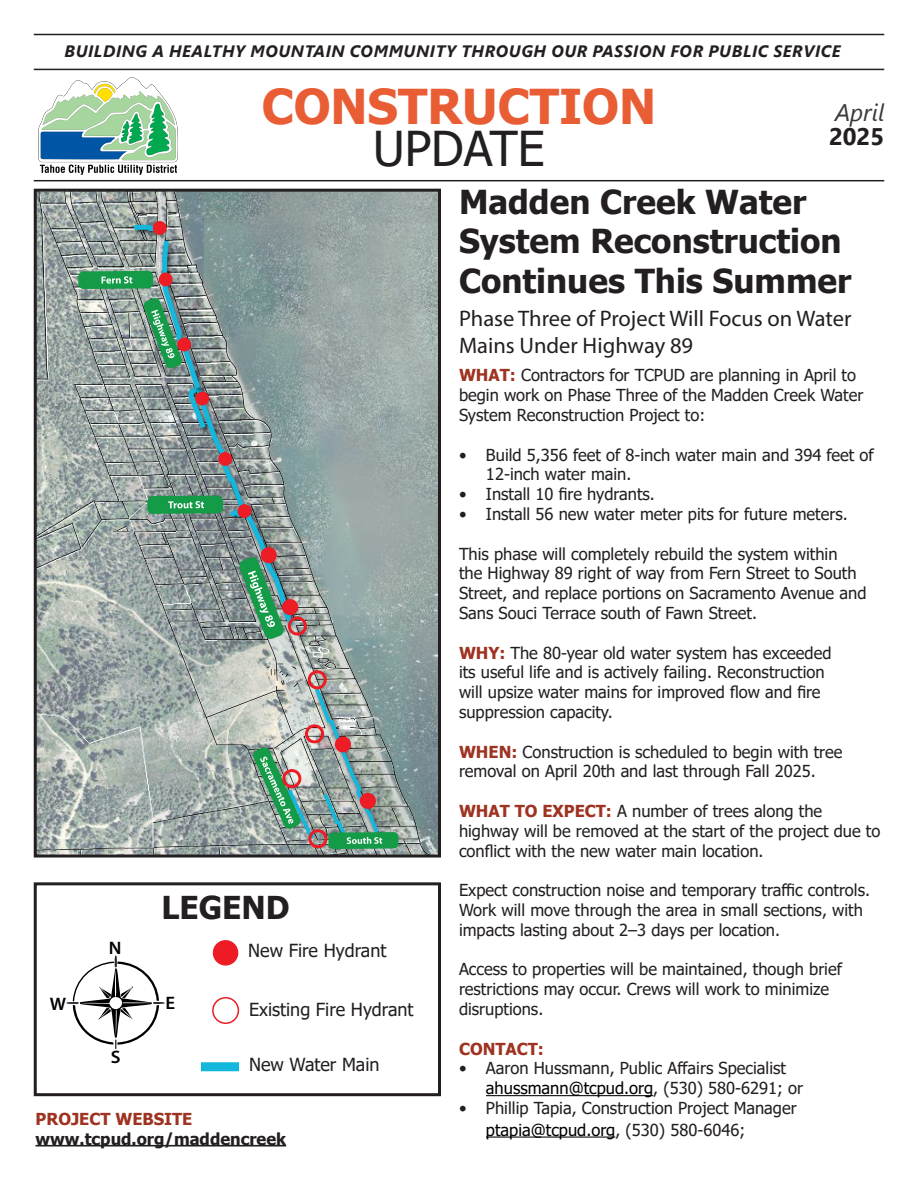
<style>
.page{position:relative;width:918px;height:1188px;background:#fff}
.page>*{position:absolute;margin:0;border:0;box-sizing:border-box;transform-origin:0 0}
.t1{font:700 48px/42px "Tahoma";color:#e95d35;text-align:center}
.t2{font:700 33px/39.6px "Tahoma";color:#231f20}
.t3{font:700 31.5px "Tahoma";color:#231f20}
.t4{font:italic 24px/24px "Segoe UI";color:#383938}
.t5{font:22.5px/27px "Myriad Pro";color:#231f20}
.t6{font:600 18.15px "Myriad Pro";color:#000;scale:1.04 1}
.t7{font:18px "Tahoma";color:#231f20}
.t8{font:16.5px/19.8px "Tahoma";color:#231f20}
.t9{font:italic 700 16.5px "Segoe UI";letter-spacing:.035em;color:#231f20}
.t10{font:700 16.5px/19.8px "Tahoma";color:#231f20}
.t11{font:700 16.5px "Tahoma";color:#9e3321}
.s1{font-weight:400;color:#231f20}
.s2{font-weight:700;font-style:normal;color:#231f20}
.s3{color:#9e3321}
.s4{font-weight:700;color:#9e3321}
.s5{color:#000}
</style>
<div class="page">
<img style="left:38px;top:77px;width:140px;height:98px">
<hr style="left:34px;top:69px;width:850px;height:1px;background:#231f20">
<hr style="left:34px;top:34px;width:850px;height:1px;background:#231f20">
<hr style="left:34px;top:180px;width:850px;height:1px;background:#231f20">
<hr style="left:486px;top:1095px;width:167px;height:1px;background:#000">
<hr style="left:486px;top:1137px;width:129px;height:1px;background:#000">
<div style="left:34px;top:882px;width:407px;height:214px;border:3px solid #231f20"></div>
<img style="left:38px;top:193px;width:399px;height:661px">
<div style="left:34px;top:189px;width:407px;height:669px;border:3px solid #231f20"></div>
<svg style="left:67px;top:956px;width:98px;height:93px"></svg>
<div style="left:213px;top:940px;width:25px;height:26px;background:#ed1c24;border-radius:50%"></div>
<div style="left:212px;top:997px;width:27px;height:27px;border:2px solid #ed1c24;border-radius:50%"></div>
<div style="left:201px;top:1062px;width:38px;height:9px;background:#14b7dc"></div>
<hr style="left:36px;top:1145px;width:250px;height:2px;background:#231f20">
<p class="t9" style="left:65px;top:36px;width:778px">BUILDING A HEALTHY MOUNTAIN COMMUNITY THROUGH OUR PASSION FOR PUBLIC SERVICE</p>
<p class="t1" style="left:262px;top:87px;width:396px">CONSTRUCTION<br><span class="s1">UPDATE</span></p>
<p class="t4" style="left:829px;top:97px;width:57px">April<br><span class="s2">2025</span></p>
<p class="t6" style="left:50px;top:992px;width:17px">W</p>
<p class="t6" style="left:109px;top:936px;width:14px">N</p>
<p class="t6" style="left:111px;top:1046px;width:11px">S</p>
<p class="t3" style="left:161px;top:886px;width:130px">LEGEND</p>
<p class="t6" style="left:165px;top:991px;width:11px">E</p>
<p class="t7" style="left:248px;top:938px;width:140px">New Fire Hydrant</p>
<p class="t7" style="left:249px;top:998px;width:166px">Existing Fire Hydrant</p>
<p class="t7" style="left:249px;top:1052px;width:132px">New Water Main</p>
<p class="t10" style="left:36px;top:1110px;width:252px"><span class="s3">PROJECT WEBSITE </span>www.tcpud.org/maddencreek</p>
<p class="t2" style="left:459px;top:183px;width:394px">Madden Creek Water<br>System Reconstruction<br>Continues This Summer</p>
<p class="t5" style="left:459px;top:305px;width:394px">Phase Three of Project Will Focus on Water<br>Mains Under Highway 89</p>
<p class="t8" style="left:459px;top:367px;width:406px"><span class="s4">WHAT:</span> Contractors for TCPUD are planning in April to begin work on Phase Three of the Madden Creek Water<br>System Reconstruction Project to:</p>
<p class="t8" style="left:486px;top:446px;width:389px;text-indent:-27px">• Build 5,356 feet of 8-inch water main and 394 feet of<br>12-inch water main.</p>
<p class="t8" style="left:459px;top:485px;width:197px">• Install 10 fire hydrants.</p>
<p class="t8" style="left:459px;top:505px;width:390px">• Install 56 new water meter pits for future meters.</p>
<p class="t8" style="left:459px;top:545px;width:409px">This phase will completely rebuild the system within<br>the Highway 89 right of way from Fern Street to South Street, and replace portions on Sacramento Avenue and Sans Souci Terrace south of Fawn Street.</p>
<p class="t8" style="left:459px;top:644px;width:374px"><span class="s4">WHY:</span> The 80-year old water system has exceeded its useful life and is actively failing. Reconstruction will upsize water mains for improved flow and fire suppression capacity.</p>
<p class="t8" style="left:459px;top:743px;width:385px"><span class="s4">WHEN:</span> Construction is scheduled to begin with tree removal on April 20th and last through Fall 2025.</p>
<p class="t8" style="left:459px;top:802px;width:423px"><span class="s4">WHAT TO EXPECT:</span> A number of trees along the highway will be removed at the start of the project due to conflict with the new water main location.</p>
<p class="t8" style="left:459px;top:881px;width:413px">Expect construction noise and temporary traffic controls.<br>Work will move through the area in small sections, with impacts lasting about 2–3 days per location.</p>
<p class="t8" style="left:459px;top:961px;width:385px">Access to properties will be maintained, though brief restrictions may occur. Crews will work to minimize disruptions.</p>
<p class="t11" style="left:459px;top:1037px;width:86px">CONTACT:</p>
<p class="t8" style="left:486px;top:1060px;width:319px;text-indent:-27px">• Aaron Hussmann, Public Affairs Specialist <span class="s5">ahussmann@tcpud.org</span>, (530) 580-6291; or</p>
<p class="t8" style="left:486px;top:1098px;width:312px;line-height:21.6px;text-indent:-27px">• Phillip Tapia, Construction Project Manager <span class="s5">ptapia@tcpud.org</span>, (530) 580-6046;</p>
</div>
